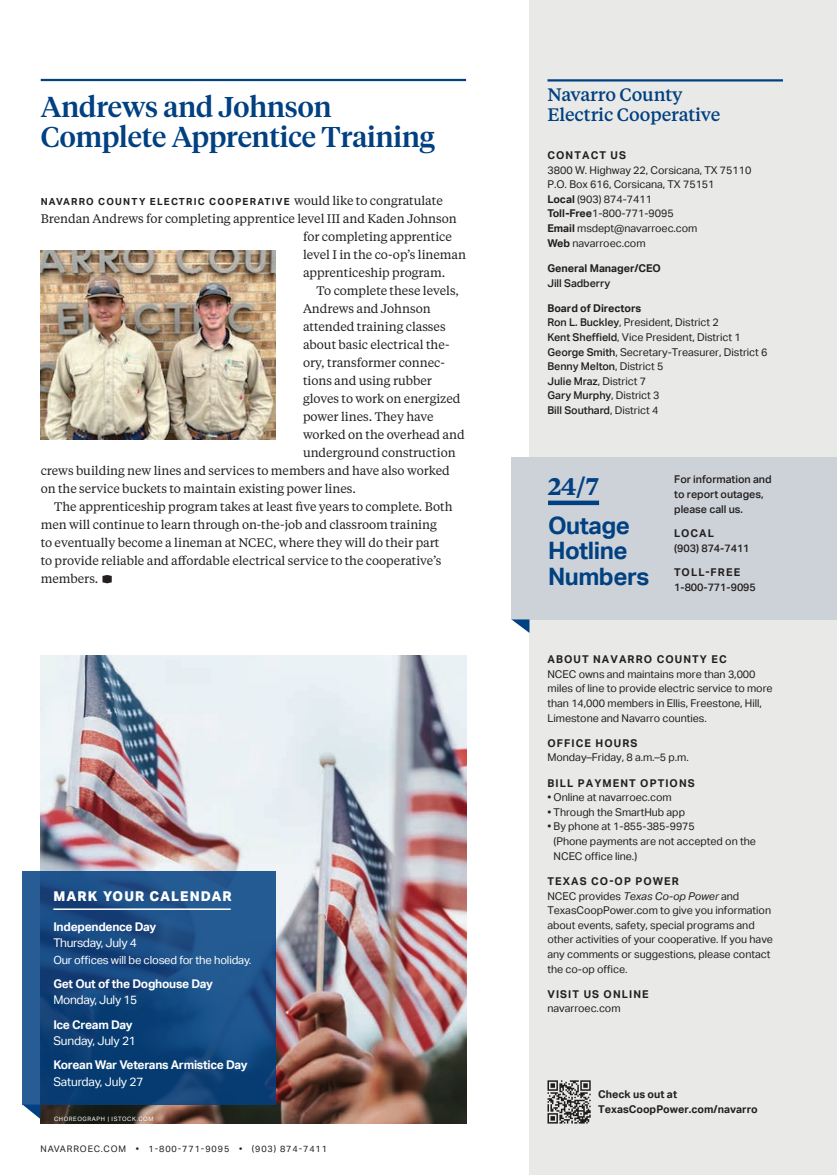
<style>
.page{position:relative;width:837px;height:1175px;background:#fff}
.page>*{position:absolute;margin:0;border:0;box-sizing:border-box;transform-origin:0 0}
.t1{font:500 28.5px/30px "Tiempos Headline";color:#014081}
.t2{font:700 24px/25.5px "Aktiv Grotesk";letter-spacing:-.02em;color:#014081}
.t3{font:600 24px "Tiempos Text";color:#014081}
.t4{font:500 18px/19.5px "Tiempos Text";letter-spacing:-.01em;color:#014081}
.t5{font:800 13.5px "Aktiv Grotesk";letter-spacing:.08em;color:#fff}
.t6{font:12.3px/18px "Tiempos Text";letter-spacing:-.005em;color:#231f20}
.t7{font:700 12px "Aktiv Grotesk";letter-spacing:-.02em;color:#fff}
.t8{font:12px "Aktiv Grotesk";letter-spacing:-.025em;color:#fff}
.t9{font:11.25px "Aktiv Grotesk";letter-spacing:-.015em;color:#fff}
.t10{font:10.8px/14.7px "Aktiv Grotesk";letter-spacing:-.005em;color:#231f20}
.t11{font:700 10.8px "Aktiv Grotesk";letter-spacing:.1em;color:#231f20}
.t12{font:500 10.8px/15px "Aktiv Grotesk";letter-spacing:-.005em;color:#231f20}
.t13{font:700 10.8px/14.5px "Aktiv Grotesk";color:#231f20}
.t14{font:700 10.8px "Aktiv Grotesk";letter-spacing:-.005em;color:#231f20}
.t15{font:700 9.75px "Aktiv Grotesk";letter-spacing:.125em;color:#231f20}
.t16{font:9px "Aktiv Grotesk";letter-spacing:.1em;color:#231f20}
.t17{font:6px "Aktiv Grotesk";letter-spacing:.1em;color:#fff}
.s1{font-family:"Tiempos Text";font-weight:400;font-size:12.3px}
.s2{font-family:"TCP Logo Font";font-size:13.8px}
.s3{font-weight:700}
.s4{font-weight:500}
.s5{font-style:italic}
</style>
<div class="page">
<div style="left:530px;top:0;width:307px;height:1174px;background:#e9e9e7"></div>
<hr style="left:548px;top:79px;width:235px;height:2px;background:#014081">
<svg style="left:548px;top:1080px;width:43px;height:43px"></svg>
<div style="left:511px;top:457px;width:326px;height:162px;background:#ccd2d7"></div>
<div style="left:548px;top:500px;width:51px;height:5px;background:#014081"></div>
<svg style="left:512px;top:619px;width:18px;height:14px"></svg>
<hr style="left:41px;top:79px;width:425px;height:2px;background:#014081">
<img style="left:40px;top:250px;width:236px;height:189px">
<img style="left:40px;top:655px;width:426px;height:468px">
<svg style="left:22px;top:1104px;width:18px;height:15px"></svg>
<svg style="left:23px;top:871px;width:253px;height:233px;background:#174a81"></svg>
<hr style="left:53px;top:908px;width:178px;height:2px;background:#fff">
<h1 class="t1" style="left:41px;top:90px;width:396px">Andrews and Johnson<br>Complete Apprentice Training</h1>
<p class="t15" style="left:41px;top:196px;width:404px">NAVARRO COUNTY ELECTRIC COOPERATIVE <span class="s1">would like to congratulate</span></p>
<p class="t6" style="left:303px;top:209px;width:165px;text-indent:-262px">Brendan Andrews for completing apprentice level III and Kaden Johnson for completing apprentice level I in the co-op’s lineman apprenticeship program.</p>
<p class="t6" style="left:317px;top:281px;width:144px">To complete these levels,</p>
<p class="t6" style="left:303px;top:299px;width:129px">Andrews and Johnson</p>
<p class="t6" style="left:303px;top:317px;width:144px">attended training classes</p>
<p class="t6" style="left:303px;top:335px;width:148px">about basic electrical the-</p>
<p class="t6" style="left:303px;top:353px;width:143px">ory, transformer connec-</p>
<p class="t6" style="left:303px;top:371px;width:130px">tions and using rubber</p>
<p class="t6" style="left:303px;top:389px;width:159px">gloves to work on energized</p>
<p class="t6" style="left:303px;top:407px;width:132px">power lines. They have</p>
<p class="t6" style="left:303px;top:425px;width:163px">worked on the overhead and</p>
<p class="t6" style="left:303px;top:443px;width:154px">underground construction</p>
<p class="t6" style="left:41px;top:461px;width:411px">crews building new lines and services to members and have also worked</p>
<p class="t6" style="left:41px;top:479px;width:317px">on the service buckets to maintain existing power lines.</p>
<p class="t6" style="left:54px;top:497px;width:400px">The apprenticeship program takes at least five years to complete. Both</p>
<p class="t6" style="left:41px;top:515px;width:398px">men will continue to learn through on-the-job and classroom training</p>
<p class="t6" style="left:41px;top:533px;width:400px">to eventually become a lineman at NCEC, where they will do their part</p>
<p class="t6" style="left:41px;top:551px;width:402px">to provide reliable and affordable electrical service to the cooperative’s</p>
<p class="t6" style="left:41px;top:569px;width:75px">members. <span class="s2">D</span></p>
<p class="t5" style="left:53px;top:888px;width:180px">MARK YOUR CALENDAR</p>
<p class="t7" style="left:53px;top:919px;width:105px">Independence Day</p>
<p class="t8" style="left:53px;top:936px;width:85px">Thursday, July 4</p>
<p class="t9" style="left:53px;top:953px;width:200px">Our offices will be closed for the holiday.</p>
<p class="t7" style="left:53px;top:976px;width:161px">Get Out of the Doghouse Day</p>
<p class="t8" style="left:53px;top:993px;width:85px">Monday, July 15</p>
<p class="t7" style="left:53px;top:1017px;width:81px">Ice Cream Day</p>
<p class="t8" style="left:53px;top:1033px;width:84px">Sunday, July 21</p>
<p class="t7" style="left:53px;top:1057px;width:196px">Korean War Veterans Armistice Day</p>
<p class="t8" style="left:53px;top:1074px;width:92px">Saturday, July 27</p>
<p class="t17" style="left:54px;top:1115px;width:101px">CHOREOGRAPH | ISTOCK.COM</p>
<p class="t16" style="left:40px;top:1143px;width:288px">NAVARROEC.COM • 1-800-771-9095 • (903) 874-7411</p>
<h3 class="t4" style="left:548px;top:84px;width:174px">Navarro County<br>Electric Cooperative</h3>
<p class="t11" style="left:548px;top:149px;width:80px">CONTACT US</p>
<p class="t10" style="left:548px;top:162px;width:205px">3800 W. Highway 22, Corsicana, TX 75110<br>P.O. Box 616, Corsicana, TX 75151<br><span class="s3">Local</span> (903) 874-7411<br><span class="s3">Toll-Free</span>1-800-771-9095<br><span class="s3">Email</span> msdept@navarroec.com<br><span class="s3">Web</span> navarroec.com</p>
<p class="t14" style="left:548px;top:262px;width:115px">General Manager/CEO</p>
<p class="t12" style="left:548px;top:275px;width:64px">Jill Sadberry</p>
<p class="t10" style="left:548px;top:300px;width:222px"><span class="s3">Board of Directors<br></span><span class="s4">Ron L. Buckley</span>, President, District 2<br><span class="s4">Kent Sheffield</span>, Vice President, District 1<br><span class="s4">George Smith</span>, Secretary-Treasurer, District 6<br><span class="s4">Benny Melton</span>, District 5<br><span class="s4">Julie Mraz</span>, District 7<br><span class="s4">Gary Murphy</span>, District 3<br><span class="s4">Bill Southard</span>, District 4</p>
<h2 class="t3" style="left:548px;top:469px;width:52px">24/7</h2>
<h2 class="t2" style="left:548px;top:512px;width:103px">Outage<br>Hotline<br>Numbers</h2>
<p class="t12" style="left:674px;top:472px;width:99px">For information and to report outages, please call us.</p>
<p class="t11" style="left:674px;top:527px;width:41px">LOCAL</p>
<p class="t12" style="left:674px;top:541px;width:77px">(903) 874-7411</p>
<p class="t11" style="left:674px;top:566px;width:67px">TOLL-FREE</p>
<p class="t12" style="left:674px;top:580px;width:83px">1-800-771-9095</p>
<p class="t11" style="left:548px;top:653px;width:181px">ABOUT NAVARRO COUNTY EC</p>
<p class="t10" style="left:548px;top:667px;width:227px">NCEC owns and maintains more than 3,000 miles of line to provide electric service to more than 14,000 members in Ellis, Freestone, Hill, Limestone and Navarro counties.</p>
<p class="t11" style="left:548px;top:736px;width:91px">OFFICE HOURS</p>
<p class="t10" style="left:548px;top:750px;width:143px">Monday–Friday, 8 a.m.–5 p.m.</p>
<p class="t11" style="left:548px;top:776px;width:149px">BILL PAYMENT OPTIONS</p>
<p class="t10" style="left:548px;top:790px;width:126px">• Online at navarroec.com</p>
<p class="t10" style="left:548px;top:804px;width:139px">• Through the SmartHub app</p>
<p class="t10" style="left:554px;top:819px;width:204px;text-indent:-6px">• By phone at 1-855-385-9975<br>(Phone payments are not accepted on the<br>NCEC office line.)</p>
<p class="t10" style="left:547px;top:873px;width:227px"><span class="s3">TEXAS CO-OP POWER<br></span>NCEC provides <span class="s5">Texas Co-op Power</span> and TexasCoopPower.com to give you information about events, safety, special programs and other activities of your cooperative. If you have any comments or suggestions, please contact the co-op office.</p>
<p class="t11" style="left:547px;top:987px;width:103px">VISIT US ONLINE</p>
<p class="t10" style="left:547px;top:1001px;width:75px">navarroec.com</p>
<p class="t13" style="left:598px;top:1087px;width:161px">Check us out at<br>TexasCoopPower.com/navarro</p>
</div>
